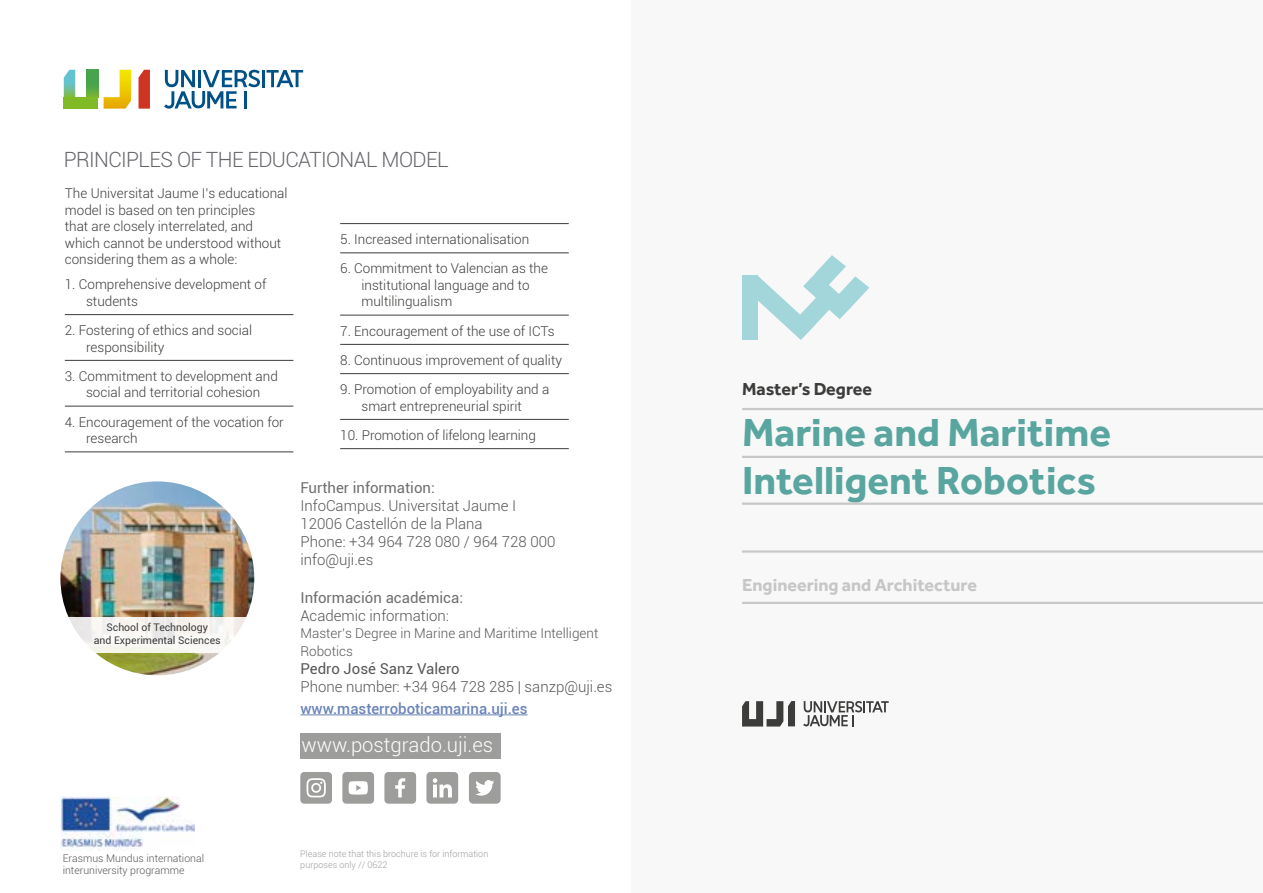
<style>
.page{position:relative;width:1263px;height:893px;background:#fff}
.page>*{position:absolute;margin:0;border:0;box-sizing:border-box;transform-origin:0 0}
.t1{font:700 40.5px/48.6px "Effra";color:#59a59f}
.t2{font:300 21px "Roboto";letter-spacing:-.03em;color:#66666c}
.t3{font:300 20.25px "Roboto";color:#fff}
.t4{font:700 18px "Effra";color:#c6c6c6}
.t5{font:700 18px "Effra";color:#3c3c3b}
.t6{font:300 15px/18px "Roboto";color:#575756}
.t7{font:15px "Roboto";color:#706f6f}
.t8{font:500 15px "Roboto";color:#6b84b9}
.t9{font:15px "Roboto";color:#575756}
.t10{font:300 13.5px/16.5px "Roboto";color:#3c3c3b}
.t11{font:300 13.5px/18px "Roboto";color:#575756}
.t12{font:300 10.5px/12.6px "Roboto";color:#575756}
.t13{font:10.5px/12.6px "Roboto";color:#3c3c3b;text-align:center}
.t14{font:300 9px/10.8px "Roboto";color:#9d9d9c}
</style>
<div class="page">
<div style="left:300px;top:734px;width:201px;height:25px;background:#9d9d9c"></div>
<img style="left:60px;top:481px;width:194px;height:194px;border-radius:97px">
<svg style="left:68px;top:617px;width:178px;height:36px;fill:#f7f6f3"></svg>
<hr style="left:65px;top:314px;width:228px;height:1px;background:#3c3c3b">
<hr style="left:65px;top:360px;width:228px;height:1px;background:#3c3c3b">
<hr style="left:65px;top:406px;width:228px;height:1px;background:#3c3c3b">
<hr style="left:65px;top:452px;width:228px;height:1px;background:#3c3c3b">
<hr style="left:340px;top:223px;width:229px;height:1px;background:#3c3c3b">
<hr style="left:340px;top:253px;width:229px;height:1px;background:#3c3c3b">
<hr style="left:340px;top:315px;width:229px;height:1px;background:#3c3c3b">
<hr style="left:340px;top:344px;width:229px;height:1px;background:#3c3c3b">
<hr style="left:340px;top:373px;width:229px;height:1px;background:#3c3c3b">
<hr style="left:340px;top:419px;width:229px;height:1px;background:#3c3c3b">
<hr style="left:340px;top:448px;width:229px;height:1px;background:#3c3c3b">
<svg style="left:138px;top:70px;width:12px;height:39px"></svg>
<svg style="left:64px;top:70px;width:11px;height:27px"></svg>
<svg style="left:87px;top:70px;width:11px;height:27px"></svg>
<div style="left:64px;top:97px;width:34px;height:12px;background:#80ba27"></div>
<svg style="left:104px;top:70px;width:27px;height:39px"></svg>
<hr style="left:262px;top:70px;width:3px;height:17px;background:#005187">
<svg style="left:266px;top:70px;width:37px;height:17px"></svg>
<svg style="left:164px;top:70px;width:96px;height:39px"></svg>
<svg style="left:300px;top:772px;width:158px;height:32px"></svg>
<svg style="left:469px;top:772px;width:32px;height:32px"></svg>
<div style="left:631px;top:0;width:632px;height:893px;background:#f8f8f8"></div>
<hr style="left:300px;top:714px;width:228px;height:1px;background:#6b84b9">
<img style="left:60px;top:796px;width:134px;height:54px">
<svg style="left:803px;top:701px;width:86px;height:25px"></svg>
<svg style="left:742px;top:701px;width:53px;height:25px"></svg>
<hr style="left:742px;top:408px;width:521px;height:2px;background:#c8c8c8">
<hr style="left:742px;top:456px;width:521px;height:2px;background:#c8c8c8">
<hr style="left:742px;top:502px;width:521px;height:3px;background:#c8c8c8">
<hr style="left:742px;top:550px;width:521px;height:3px;background:#c8c8c8">
<hr style="left:742px;top:602px;width:521px;height:2px;background:#c8c8c8">
<svg style="left:745px;top:255px;width:124px;height:85px"></svg>
<div style="left:742px;top:276px;width:16px;height:64px;background:#a2d6da"></div>
<h2 class="t2" style="left:64px;top:145px;width:386px">PRINCIPLES OF THE EDUCATIONAL MODEL</h2>
<p class="t10" style="left:65px;top:185px;width:224px">The Universitat Jaume I’s educational model is based on ten principles<br>that are closely interrelated, and which cannot be understood without considering them as a whole:</p>
<p class="t10" style="left:86px;top:276px;width:182px;text-indent:-21px">1. Comprehensive development of students</p>
<p class="t10" style="left:86px;top:322px;width:168px;text-indent:-21px">2. Fostering of ethics and social responsibility</p>
<p class="t10" style="left:65px;top:367px;width:215px;text-align:center">3. Commitment to development and social and territorial cohesion</p>
<p class="t10" style="left:86px;top:413px;width:199px;text-indent:-21px">4. Encouragement of the vocation for research</p>
<p class="t10" style="left:340px;top:231px;width:191px">5. Increased internationalisation</p>
<p class="t10" style="left:361px;top:260px;width:188px;text-indent:-21px">6. Commitment to Valencian as the institutional language and to multilingualism</p>
<p class="t10" style="left:340px;top:322px;width:216px">7. Encouragement of the use of ICTs</p>
<p class="t10" style="left:340px;top:351px;width:223px">8. Continuous improvement of quality</p>
<p class="t10" style="left:340px;top:381px;width:211px;text-align:center">9. Promotion of employability and a smart entrepreneurial spirit</p>
<p class="t10" style="left:340px;top:426px;width:197px">10. Promotion of lifelong learning</p>
<p class="t13" style="left:94px;top:621px;width:128px">School of Technology<br>and Experimental Sciences</p>
<p class="t12" style="left:63px;top:851px;width:143px">Erasmus Mundus international interuniversity programme</p>
<p class="t7" style="left:300px;top:477px;width:136px">Further information:</p>
<p class="t6" style="left:300px;top:496px;width:256px">InfoCampus. Universitat Jaume I<br>12006 Castellón de la Plana<br>Phone: +34 964 728 080 / 964 728 000 info@uji.es</p>
<p class="t7" style="left:300px;top:587px;width:164px">Información académica:</p>
<p class="t6" style="left:300px;top:606px;width:150px">Academic information:</p>
<p class="t11" style="left:300px;top:623px;width:299px">Master’s Degree in Marine and Maritime Intelligent<br>Robotics</p>
<p class="t9" style="left:300px;top:658px;width:161px">Pedro José Sanz Valero</p>
<p class="t6" style="left:300px;top:677px;width:313px">Phone number: +34 964 728 285 | sanzp@uji.es</p>
<p class="t8" style="left:300px;top:698px;width:229px">www.masterroboticamarina.uji.es</p>
<h3 class="t3" style="left:301px;top:731px;width:193px">www.postgrado.uji.es</h3>
<p class="t14" style="left:300px;top:848px;width:189px">Please note that this brochure is for information purposes only // 0622</p>
<h3 class="t5" style="left:742px;top:378px;width:132px">Master’s Degree</h3>
<h1 class="t1" style="left:742px;top:407px;width:370px">Marine and Maritime<br>Intelligent Robotics</h1>
<h3 class="t4" style="left:742px;top:574px;width:237px">Engineering and Architecture</h3>
</div>
